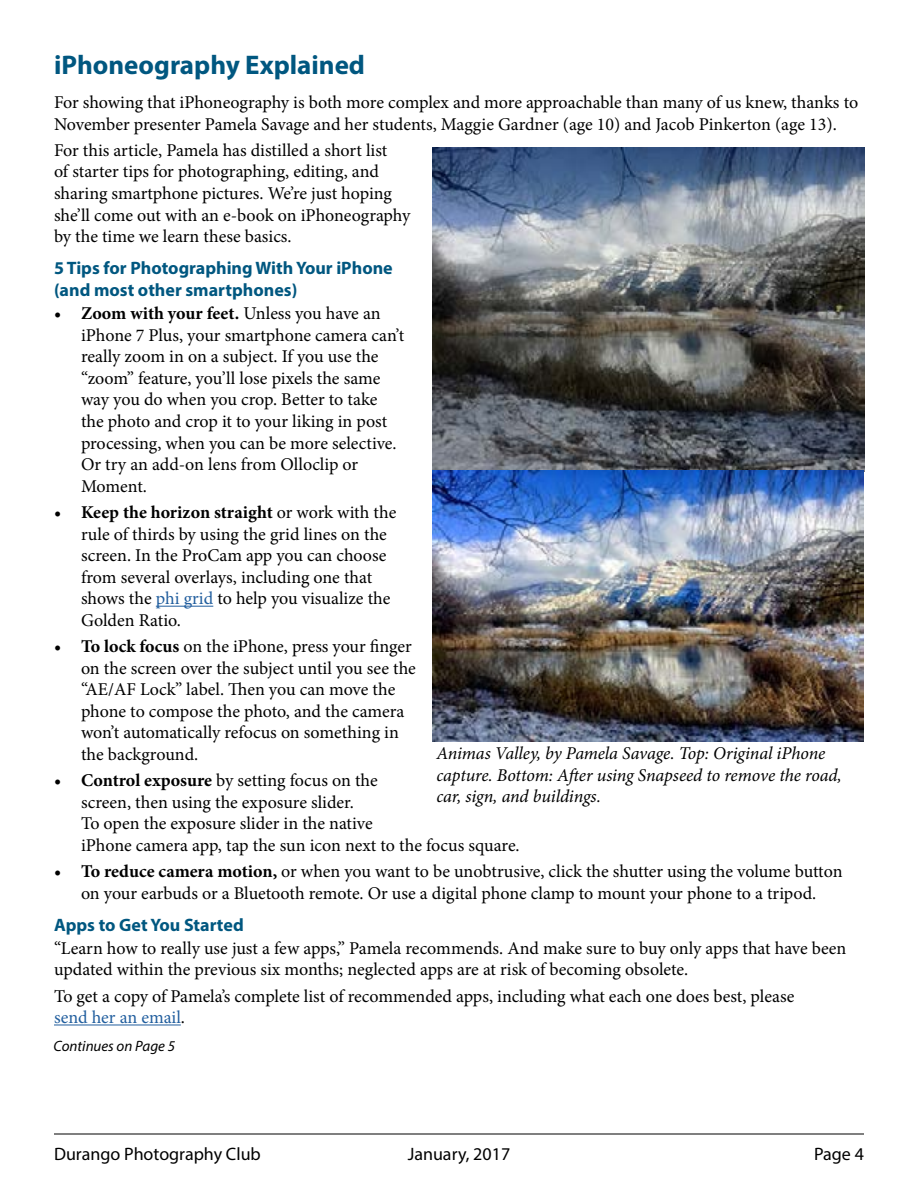
<style>
.page{position:relative;width:918px;height:1188px;background:#fff}
.page>*{position:absolute;margin:0;border:0;box-sizing:border-box;transform-origin:0 0}
.t1{font:700 27px "Myriad Pro";color:#005780}
.t2{font:18px/21.6px "Minion Pro";letter-spacing:-.005em;color:#000}
.t3{font:italic 18px/21.6px "Minion Pro";letter-spacing:-.01em;color:#000}
.t4{font:700 18px/21.6px "Myriad Pro";color:#005780}
.t5{font:18px "Myriad Pro";color:#000}
.t6{font:italic 15px "Myriad Pro";color:#000}
.s1{font-weight:700}
.s2{color:#215e9e}
</style>
<div class="page">
<hr style="left:54px;top:1134px;width:810px;height:1px;background:#000">
<hr style="left:156px;top:606px;width:57px;height:1px;background:#215e9e">
<hr style="left:54px;top:1025px;width:127px;height:1px;background:#215e9e">
<img style="left:432px;top:148px;width:432px;height:322px">
<img style="left:432px;top:470px;width:432px;height:271px">
<h1 class="t1" style="left:54px;top:48px;width:313px">iPhoneography Explained</h1>
<p class="t2" style="left:54px;top:92px;width:806px">For showing that iPhoneography is both more complex and more approachable than many of us knew, thanks to<br>November presenter Pamela Savage and her students, Maggie Gardner (age 10) and Jacob Pinkerton (age 13).</p>
<p class="t2" style="left:54px;top:139px;width:358px">For this article, Pamela has distilled a short list<br>of starter tips for photographing, editing, and sharing smartphone pictures. We’re just hoping she’ll come out with an e-book on iPhoneography by the time we learn these basics.</p>
<p class="t4" style="left:54px;top:257px;width:340px">5 Tips for Photographing With Your iPhone (and most other smartphones)</p>
<p class="t2" style="left:81px;top:303px;width:325px;text-indent:-27px"><span class="s1">• Zoom with your feet.</span> Unless you have an iPhone 7 Plus, your smartphone camera can’t really zoom in on a subject. If you use the “zoom” feature, you’ll lose pixels the same way you do when you crop. Better to take the photo and crop it to your liking in post processing, when you can be more selective.<br>Or try an add-on lens from Olloclip or Moment.</p>
<p class="t2" style="left:81px;top:502px;width:317px;text-indent:-27px"><span class="s1">• Keep the horizon straight</span> or work with the rule of thirds by using the grid lines on the screen. In the ProCam app you can choose from several overlays, including one that shows the <span class="s2">phi grid</span> to help you visualize the Golden Ratio.</p>
<p class="t2" style="left:81px;top:636px;width:336px;text-indent:-27px"><span class="s1">• To lock focus</span> on the iPhone, press your finger on the screen over the subject until you see the “AE/AF Lock” label. Then you can move the phone to compose the photo, and the camera won’t automatically refocus on something in the background.</p>
<p class="t2" style="left:81px;top:770px;width:440px;text-indent:-27px"><span class="s1">• Control exposure</span> by setting focus on the<br>screen, then using the exposure slider.<br>To open the exposure slider in the native<br>iPhone camera app, tap the sun icon next to the focus square.</p>
<p class="t2" style="left:54px;top:861px;width:790px;text-align:center"><span class="s1">• To reduce camera motion,</span> or when you want to be unobtrusive, click the shutter using the volume button on your earbuds or a Bluetooth remote. Or use a digital phone clamp to mount your phone to a tripod.</p>
<p class="t4" style="left:54px;top:913px;width:191px">Apps to Get You Started</p>
<p class="t2" style="left:54px;top:937px;width:794px">“Learn how to really use just a few apps,” Pamela recommends. And make sure to buy only apps that have been updated within the previous six months; neglected apps are at risk of becoming obsolete.</p>
<p class="t2" style="left:54px;top:985px;width:742px">To get a copy of Pamela’s complete list of recommended apps, including what each one does best, please <span class="s2">send her an email</span>.</p>
<p class="t3" style="left:436px;top:742px;width:407px">Animas Valley, by Pamela Savage. Top: Original iPhone capture. Bottom: After using Snapseed to remove the road, car, sign, and buildings.</p>
<p class="t6" style="left:54px;top:1036px;width:123px">Continues on Page 5</p>
<p class="t5" style="left:54px;top:1143px;width:208px">Durango Photography Club</p>
<p class="t5" style="left:408px;top:1143px;width:104px">January, 2017</p>
<p class="t5" style="left:814px;top:1143px;width:51px">Page 4</p>
</div>
